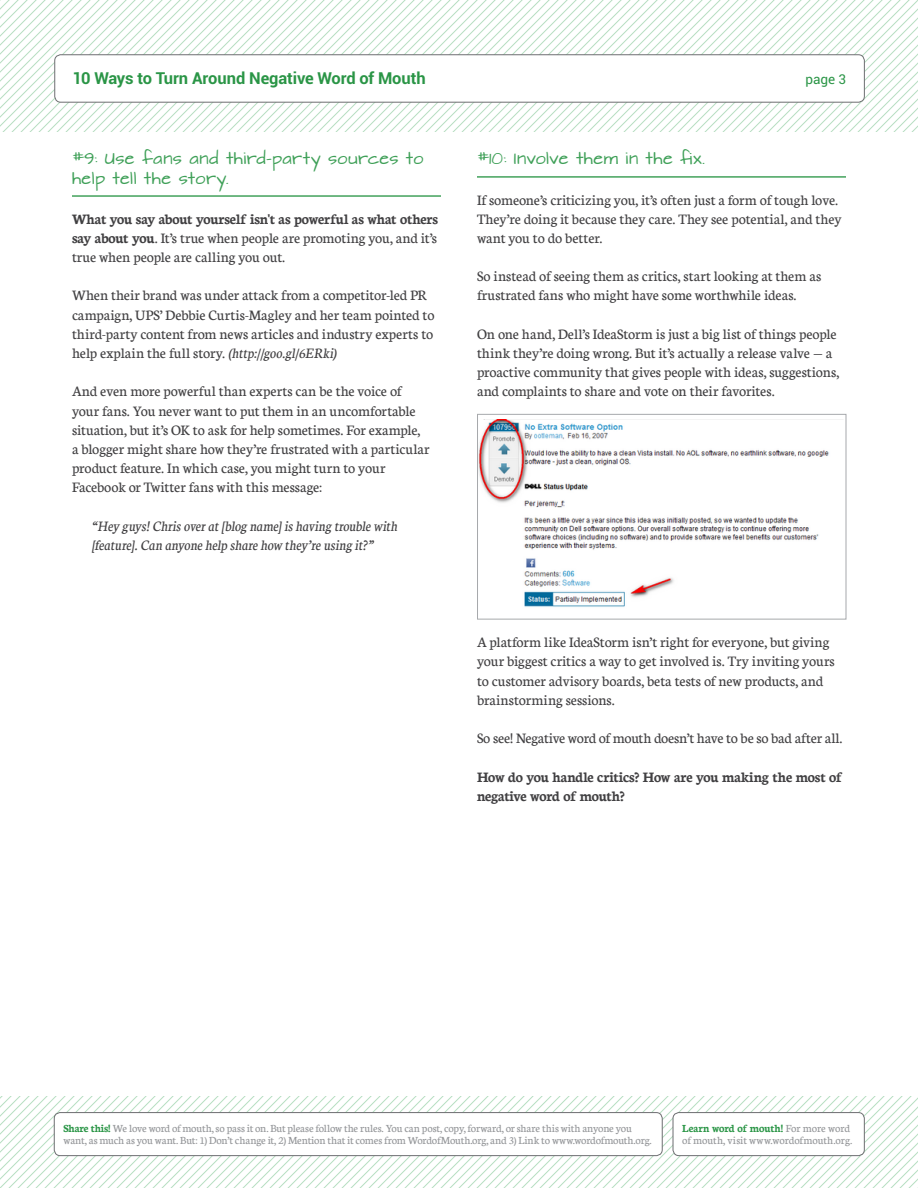
<style>
.page{position:relative;width:918px;height:1188px;background:#fff}
.page>*{position:absolute;margin:0;border:0;box-sizing:border-box;transform-origin:0 0}
.t1{font:700 16.5px "Roboto";letter-spacing:-.005em;color:#2a9546}
.t2{font:15.45px/19px "Neuton";letter-spacing:-.005em;color:#414042}
.Block_quote{font:italic 15.45px/19px "Neuton";letter-spacing:-.01em;color:#414042}
.t3{font:700 15.45px/19px "Neuton";letter-spacing:-.015em;color:#414042}
.t4{font:14.7px/19px "Architects Daughter";letter-spacing:.03em;color:#3fa058}
.t5{font:13.5px "Roboto";color:#2a9546}
.t6{font:11.7px/12px "Neuton";letter-spacing:-.015em;color:#939598}
.s1{font-weight:700}
.s2{font-style:italic}
.s3{font-weight:700;color:#2a9546}
</style>
<div class="page">
<svg style="left:0;top:1096px;width:918px;height:92px"></svg>
<div style="left:54px;top:1113px;width:608px;height:43px;background:#fff;border-radius:6px"></div>
<div style="left:54px;top:1112px;width:608px;height:44px;border:1px solid #6d6e71;border-radius:6px"></div>
<div style="left:673px;top:1113px;width:191px;height:43px;background:#fff;border-radius:6px"></div>
<div style="left:673px;top:1112px;width:192px;height:44px;border:1px solid #6d6e71;border-radius:6px"></div>
<hr style="left:72px;top:195px;width:369px;height:2px;background:#3fa058">
<hr style="left:477px;top:176px;width:369px;height:2px;background:#3fa058">
<svg style="left:0;top:0;width:918px;height:132px"></svg>
<div style="left:55px;top:55px;width:809px;height:47px;background:#fff;border-radius:6px"></div>
<div style="left:55px;top:55px;width:810px;height:47px;border:1px solid #6d6e71;border-radius:6px"></div>
<img style="left:479px;top:419px;width:364px;height:188px">
<div style="left:477px;top:414px;width:369px;height:206px;border:1px solid #a7a9ac"></div>
<p class="t1" style="left:73px;top:67px;width:355px">10 Ways to Turn Around Negative Word of Mouth</p>
<p class="t5" style="left:805px;top:70px;width:42px">page 3</p>
<h3 class="t4" style="left:72px;top:150px;width:353px">#9: Use fans and third-party sources to help tell the story.</h3>
<p class="t2" style="left:72px;top:209px;width:368px;text-align:justify"><span class="s1">What you say about yourself isn't as powerful as what others say about you</span>. It’s true when people are promoting you, and it’s true when people are calling you out.</p>
<p class="t2" style="left:72px;top:286px;width:364px">When their brand was under attack from a competitor-led PR campaign, UPS’ Debbie Curtis-Magley and her team pointed to third-party content from news articles and industry experts to help explain the full story. <span class="s2">(http://goo.gl/6ERki)</span></p>
<p class="t2" style="left:72px;top:381px;width:359px">And even more powerful than experts can be the voice of your fans. You never want to put them in an uncomfortable situation, but it’s OK to ask for help sometimes. For example, a blogger might share how they’re frustrated with a particular product feature. In which case, you might turn to your Facebook or Twitter fans with this message:</p>
<p class="Block_quote" style="left:92px;top:515px;width:307px">“Hey guys! Chris over at [blog name] is having trouble with [feature]. Can anyone help share how they’re using it?”</p>
<h3 class="t4" style="left:477px;top:150px;width:229px">#10: Involve them in the fix.</h3>
<p class="t2" style="left:477px;top:190px;width:366px">If someone’s criticizing you, it’s often just a form of tough love.<br>They’re doing it because they care. They see potential, and they want you to do better.</p>
<p class="t2" style="left:477px;top:266px;width:346px">So instead of seeing them as critics, start looking at them as frustrated fans who might have some worthwhile ideas.</p>
<p class="t2" style="left:477px;top:324px;width:364px">On one hand, Dell’s IdeaStorm is just a big list of things people think they’re doing wrong. But it’s actually a release valve — a proactive community that gives people with ideas, suggestions, and complaints to share and vote on their favorites.</p>
<p class="t2" style="left:477px;top:632px;width:359px">A platform like IdeaStorm isn’t right for everyone, but giving your biggest critics a way to get involved is. Try inviting yours to customer advisory boards, beta tests of new products, and brainstorming sessions.</p>
<p class="t2" style="left:477px;top:728px;width:367px">So see! Negative word of mouth doesn’t have to be so bad after all.</p>
<p class="t3" style="left:477px;top:767px;width:367px">How do you handle critics? How are you making the most of negative word of mouth?</p>
<p class="t6" style="left:63px;top:1122px;width:590px"><span class="s3">Share this!</span> We love word of mouth, so pass it on. But please follow the rules. You can post, copy, forward, or share this with anyone you want, as much as you want. But: 1) Don’t change it, 2) Mention that it comes from WordofMouth.org, and 3) Link to www.wordofmouth.org.</p>
<p class="t6" style="left:682px;top:1122px;width:172px"><span class="s3">Learn word of mouth!</span> For more word of mouth, visit www.wordofmouth.org.</p>
</div>
